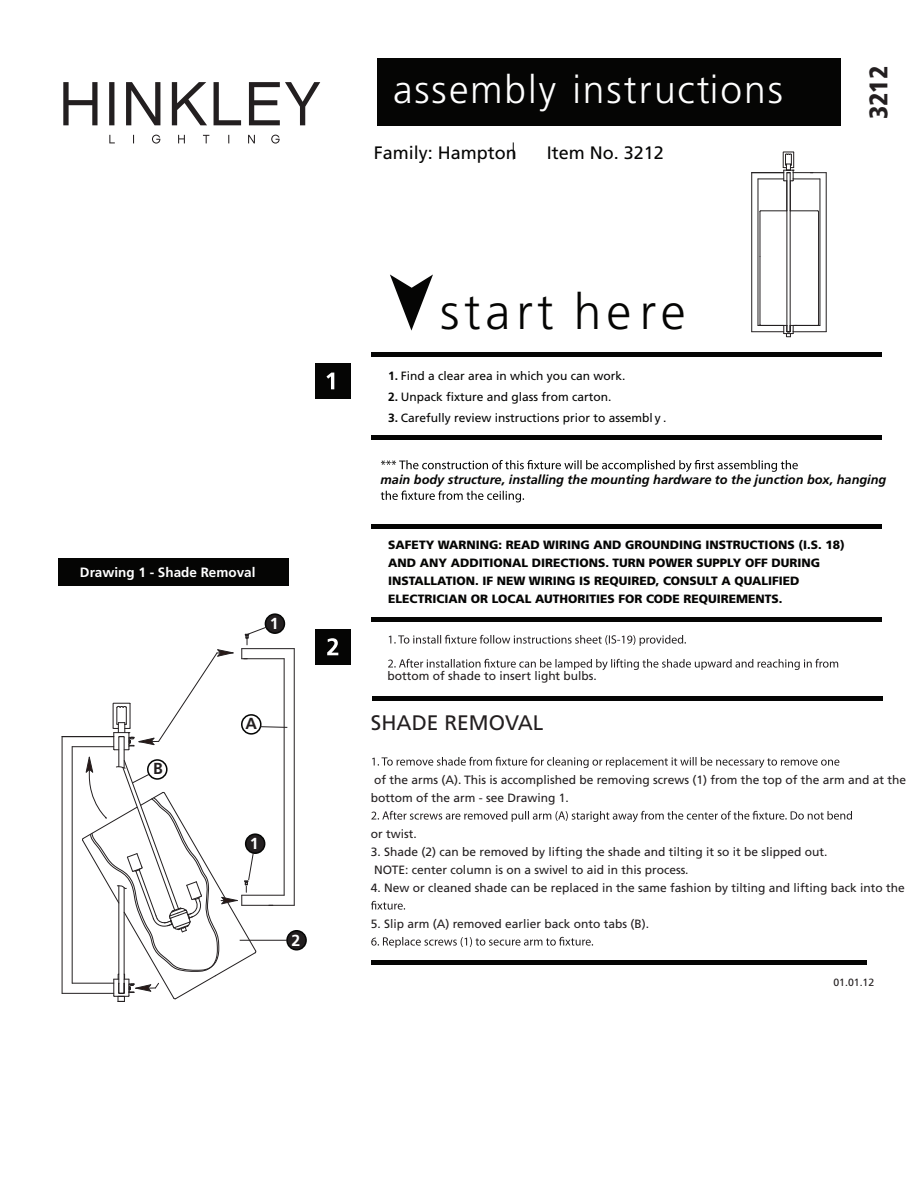
<style>
.page{position:relative;width:918px;height:1188px;background:#fff}
.page>*{position:absolute;margin:0;border:0;box-sizing:border-box;transform-origin:0 0}
.t1{font:300 49.65px "Frutiger LT Std";letter-spacing:.1em;color:#050504}
.t2{font:300 39px "Frutiger LT Std";letter-spacing:.05em;color:#fff}
.t3{font:900 condensed 25.5px "Frutiger LT Std";color:#231f20}
.t4{font:21px "Frutiger LT Std";color:#231f20}
.t5{font:18px "Frutiger LT Std";color:#050504}
.t6{font:700 16.05px "Frutiger LT Std";color:#fff}
.t7{font:700 16.05px "Frutiger LT Std";color:#231f20}
.t8{font:700 13.5px "Frutiger LT Std";color:#fff}
.t9{font:italic 700 12.75px "Frutiger LT Std";color:#050504}
.t10{font:12px/18px "Frutiger LT Std";color:#231f20}
.t11{font:900 12px/18px "Frutiger LT Std";color:#050504}
.t12{font:12px "Frutiger LT Std";color:#050504}
.t13{font:10.5px "Frutiger LT Std";color:#231f20}
.s1{font-weight:700}
</style>
<div class="page">
<div style="left:377px;top:58px;width:463px;height:68px;background:#050504"></div>
<svg style="left:381px;top:460px;width:417px;height:12px"></svg>
<svg style="left:381px;top:491px;width:143px;height:11px"></svg>
<svg style="left:390px;top:274px;width:43px;height:57px"></svg>
<div style="left:315px;top:363px;width:35px;height:36px;background:#050504"></div>
<svg style="left:326px;top:373px;width:8px;height:16px"></svg>
<div style="left:371px;top:352px;width:511px;height:5px;background:#050504"></div>
<div style="left:371px;top:435px;width:511px;height:5px;background:#050504"></div>
<div style="left:371px;top:524px;width:511px;height:5px;background:#050504"></div>
<div style="left:371px;top:617px;width:511px;height:5px;background:#050504"></div>
<div style="left:371px;top:960px;width:496px;height:5px;background:#050504"></div>
<svg style="left:513px;top:142px;width:1px;height:17px"></svg>
<div style="left:315px;top:630px;width:36px;height:35px;background:#050504"></div>
<svg style="left:327px;top:638px;width:11px;height:17px"></svg>
<div style="left:59px;top:558px;width:230px;height:28px;background:#050504"></div>
<svg style="left:63px;top:82px;width:257px;height:43px"></svg>
<svg style="left:109px;top:135px;width:171px;height:9px"></svg>
<svg style="left:372px;top:757px;width:467px;height:11px"></svg>
<svg style="left:371px;top:811px;width:481px;height:11px"></svg>
<svg style="left:371px;top:901px;width:34px;height:9px"></svg>
<svg style="left:371px;top:937px;width:222px;height:11px"></svg>
<hr style="left:787px;top:211px;width:1px;height:114px;background:#231f20">
<hr style="left:793px;top:172px;width:33px;height:1px;background:#231f20">
<hr style="left:752px;top:172px;width:32px;height:1px;background:#231f20">
<hr style="left:751px;top:173px;width:1px;height:159px;background:#231f20">
<hr style="left:758px;top:179px;width:1px;height:146px;background:#231f20">
<hr style="left:793px;top:331px;width:33px;height:1px;background:#231f20">
<hr style="left:826px;top:173px;width:1px;height:159px;background:#231f20">
<hr style="left:820px;top:179px;width:1px;height:146px;background:#231f20">
<hr style="left:790px;top:211px;width:1px;height:120px;background:#231f20">
<svg style="left:758px;top:151px;width:62px;height:31px"></svg>
<hr style="left:752px;top:331px;width:32px;height:1px;background:#231f20">
<hr style="left:790px;top:181px;width:1px;height:30px;background:#231f20">
<hr style="left:787px;top:181px;width:1px;height:30px;background:#231f20">
<hr style="left:760px;top:257px;width:1px;height:68px;background:#231f20">
<hr style="left:760px;top:212px;width:1px;height:45px;background:#231f20">
<hr style="left:818px;top:212px;width:1px;height:113px;background:#231f20">
<svg style="left:759px;top:210px;width:60px;height:2px"></svg>
<svg style="left:758px;top:324px;width:62px;height:13px"></svg>
<hr style="left:119px;top:737px;width:1px;height:30px;background:#231f20">
<hr style="left:242px;top:905px;width:52px;height:1px;background:#231f20">
<hr style="left:62px;top:736px;width:52px;height:1px;background:#231f20">
<hr style="left:72px;top:746px;width:42px;height:1px;background:#231f20">
<hr style="left:242px;top:895px;width:42px;height:1px;background:#231f20">
<hr style="left:62px;top:737px;width:1px;height:256px;background:#231f20">
<hr style="left:72px;top:747px;width:1px;height:236px;background:#231f20">
<hr style="left:242px;top:648px;width:52px;height:1px;background:#231f20">
<hr style="left:72px;top:983px;width:42px;height:1px;background:#231f20">
<hr style="left:242px;top:658px;width:42px;height:1px;background:#231f20">
<hr style="left:294px;top:649px;width:1px;height:256px;background:#231f20">
<hr style="left:284px;top:659px;width:1px;height:236px;background:#231f20">
<hr style="left:124px;top:737px;width:1px;height:31px;background:#231f20">
<hr style="left:62px;top:993px;width:52px;height:1px;background:#231f20">
<svg style="left:113px;top:649px;width:120px;height:101px"></svg>
<div style="left:241px;top:714px;width:21px;height:21px;border:2px solid #050605;border-radius:50%"></div>
<svg style="left:259px;top:726px;width:29px;height:2px"></svg>
<div style="left:245px;top:833px;width:20px;height:21px;background:#231f20;border:2px solid #050605;border-radius:50%"></div>
<div style="left:265px;top:613px;width:20px;height:21px;background:#231f20;border:2px solid #050605;border-radius:50%"></div>
<svg style="left:242px;top:626px;width:26px;height:33px"></svg>
<div style="left:286px;top:930px;width:21px;height:21px;background:#231f20;border:2px solid #050605;border-radius:50%"></div>
<hr style="left:240px;top:940px;width:47px;height:1px;background:#231f20">
<svg style="left:82px;top:757px;width:174px;height:245px"></svg>
<svg style="left:389px;top:635px;width:297px;height:11px"></svg>
<svg style="left:388px;top:659px;width:450px;height:11px"></svg>
<hr style="left:372px;top:696px;width:511px;height:4px;background:#050504">
<p class="t8" style="left:80px;top:565px;width:177px">Drawing 1 - Shade Removal</p>
<h3 class="t6" style="left:270px;top:614px;width:10px">1</h3>
<h3 class="t7" style="left:153px;top:759px;width:11px">B</h3>
<h3 class="t7" style="left:246px;top:714px;width:13px">A</h3>
<h3 class="t6" style="left:250px;top:834px;width:10px">1</h3>
<h3 class="t6" style="left:291px;top:931px;width:10px">2</h3>
<h2 class="t2" style="left:393px;top:68px;width:391px">assembly instructions</h2>
<h3 class="t5" style="left:374px;top:143px;width:145px">Family: Hampton</h3>
<h3 class="t5" style="left:547px;top:143px;width:119px">Item No. 3212</h3>
<h1 class="t1" style="left:440px;top:284px;width:247px">start here</h1>
<p class="t12" style="left:388px;top:369px;width:239px"><span class="s1">1.</span> Find a clear area in which you can work.</p>
<p class="t12" style="left:388px;top:390px;width:225px"><span class="s1">2.</span> Unpack fixture and glass from carton.</p>
<p class="t12" style="left:388px;top:411px;width:280px"><span class="s1">3.</span> Carefully review instructions prior to assembl y .</p>
<h3 class="t3" style="left:863px;top:119px;width:55px;rotate:-90deg">3212</h3>
<p class="t9" style="left:381px;top:473px;width:507px">main body structure, installing the mounting hardware to the junction box, hanging</p>
<p class="t11" style="left:388px;top:536px;width:458px">SAFETY WARNING: READ WIRING AND GROUNDING INSTRUCTIONS (I.S. 18)<br>AND ANY ADDITIONAL DIRECTIONS. TURN POWER SUPPLY OFF DURING INSTALLATION. IF NEW WIRING IS REQUIRED, CONSULT A QUALIFIED ELECTRICIAN OR LOCAL AUTHORITIES FOR CODE REQUIREMENTS.</p>
<p class="t10" style="left:388px;top:666px;width:211px">bottom of shade to insert light bulbs.</p>
<h3 class="t4" style="left:371px;top:710px;width:174px">SHADE REMOVAL</h3>
<p class="t10" style="left:371px;top:770px;width:537px">of the arms (A). This is accomplished be removing screws (1) from the top of the arm and at the bottom of the arm - see Drawing 1.</p>
<p class="t10" style="left:371px;top:824px;width:48px">or twist.</p>
<p class="t10" style="left:371px;top:842px;width:458px">3. Shade (2) can be removed by lifting the shade and tilting it so it be slipped out.<br>NOTE: center column is on a swivel to aid in this process.</p>
<p class="t10" style="left:371px;top:878px;width:535px">4. New or cleaned shade can be replaced in the same fashion by tilting and lifting back into the</p>
<p class="t10" style="left:371px;top:914px;width:280px">5. Slip arm (A) removed earlier back onto tabs (B).</p>
<p class="t13" style="left:833px;top:976px;width:42px">01.01.12</p>
</div>
